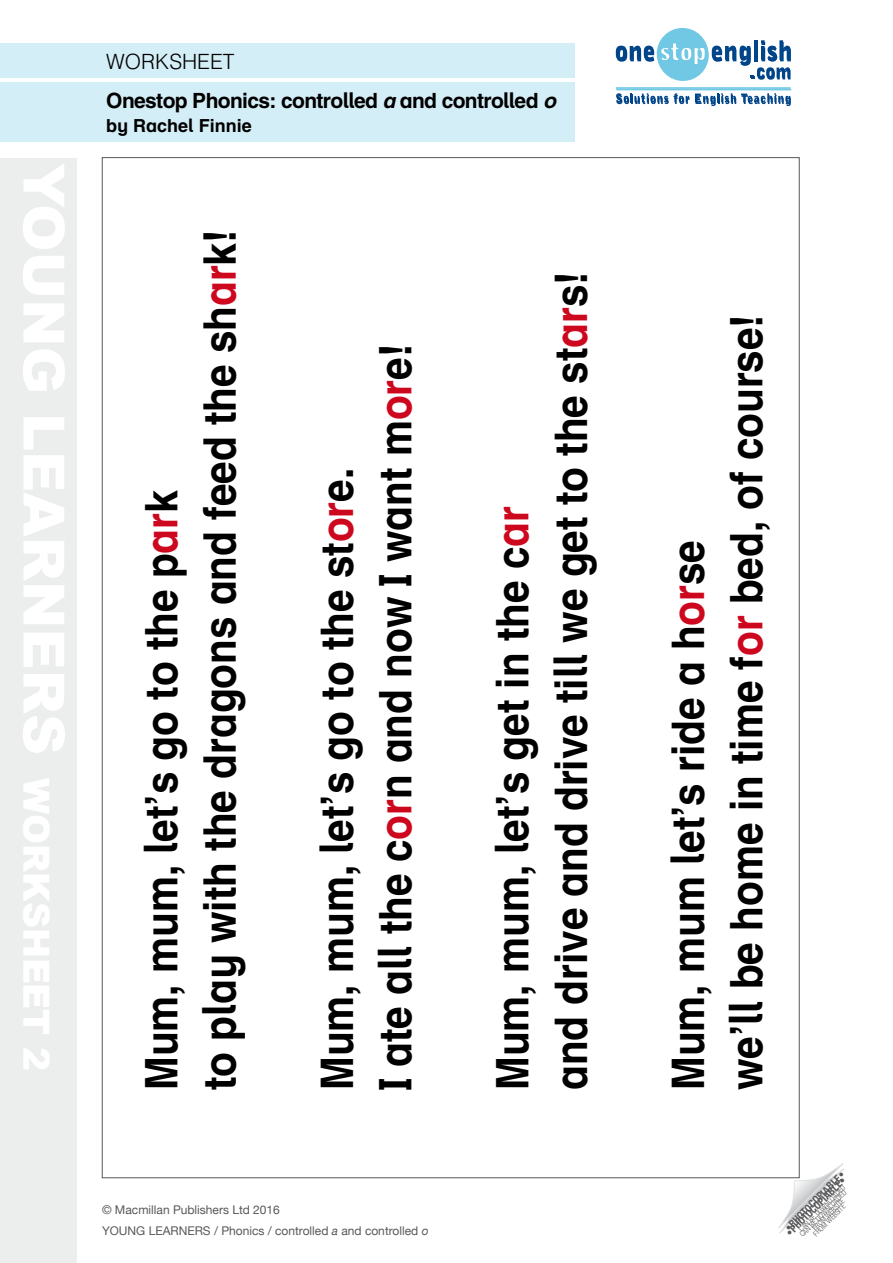
<style>
.page{position:relative;width:893px;height:1263px;background:#fff}
.page>*{position:absolute;margin:0;border:0;box-sizing:border-box;transform-origin:0 0}
.t1{font:700 45px/58.5px "Helvetica Infant";color:#000;scale:.9 1}
.t2{font:700 21px "Helvetica Infant";letter-spacing:-.03em;color:#000}
.t3{font:300 21px "Helvetica Infant";color:#000}
.t4{font:700 18px "Helvetica Infant";color:#000}
.t5{font:12px/21px "Helvetica Neue";color:#58585a}
.t6{font:700 condensed 10.5px "Helvetica Neue LT Std";color:#58585a}
.t7{font:300 condensed 7.5px/9px "Helvetica Neue LT Std";color:#58585a;text-align:center}
.s1{font-style:italic}
.s2{color:#cd071e}
.s3{font-weight:400}
</style>
<div class="page">
<hr style="left:616px;top:89px;width:175px;height:1px;background:#71c8e5">
<div style="left:0;top:82px;width:574px;height:59px;background:#d4eef7"></div>
<div style="left:0;top:44px;width:574px;height:34px;background:#d4eef7"></div>
<div style="left:1px;top:159px;width:76px;height:1104px;background:#eceded"></div>
<svg style="left:616px;top:28px;width:175px;height:53px"></svg>
<svg style="left:616px;top:93px;width:175px;height:13px"></svg>
<hr style="left:616px;top:87px;width:174px;height:2px;background:#71c8e5">
<svg style="left:778px;top:1163px;width:66px;height:70px"></svg>
<p class="t3" style="left:106px;top:48px;width:130px">WORKSHEET</p>
<p class="t2" style="left:106px;top:88px;width:456px">Onestop Phonics: controlled <span class="s1">a</span> and controlled <span class="s1">o</span></p>
<p class="t4" style="left:106px;top:114px;width:147px">by Rachel Finnie</p>
<p class="t1" style="left:132px;top:1090px;width:958px;rotate:-90deg">Mum, mum, let’s go to the p<span class="s2">ar</span>k<br>to play with the dragons and feed the sh<span class="s2">ar</span>k!</p>
<p class="t1" style="left:307px;top:1090px;width:831px;rotate:-90deg">Mum, mum, let’s go to the st<span class="s2">or</span>e.<br>I ate all the c<span class="s2">or</span>n and now I want m<span class="s2">or</span>e!</p>
<p class="t5" style="left:102px;top:1199px;width:328px">© Macmillan Publishers Ltd 2016<br>YOUNG LEARNERS / Phonics / controlled <span class="s1">a</span> and controlled <span class="s1">o</span></p>
<p class="t1" style="left:483px;top:1090px;width:911px;rotate:-90deg">Mum, mum, let’s get in the c<span class="s2">ar<br></span>and drive and drive till we get to the st<span class="s2">ar</span>s!</p>
<p class="t1" style="left:658px;top:1090px;width:864px;rotate:-90deg">Mum, mum let’s ride a h<span class="s2">or</span>se<br>we’ll be home in time f<span class="s2">or</span> bed, of course!</p>
<p class="t6" style="left:782px;top:1225px;width:81px;rotate:-45deg"><span class="s3">•</span>PHOTOCOPIABLE<span class="s3">•</span></p>
<p class="t6" style="left:783px;top:1230px;width:81px;rotate:-45deg"><span class="s3">•</span>PHOTOCOPIABLE<span class="s3">•</span></p>
<p class="t7" style="left:797px;top:1227px;width:64px;rotate:-45deg">CAN BE DOWNLOADED<br>FROM WEBSITE</p>
<p class="t7" style="left:798px;top:1232px;width:64px;rotate:-45deg">CAN BE DOWNLOADED<br>FROM WEBSITE</p>
</div>
